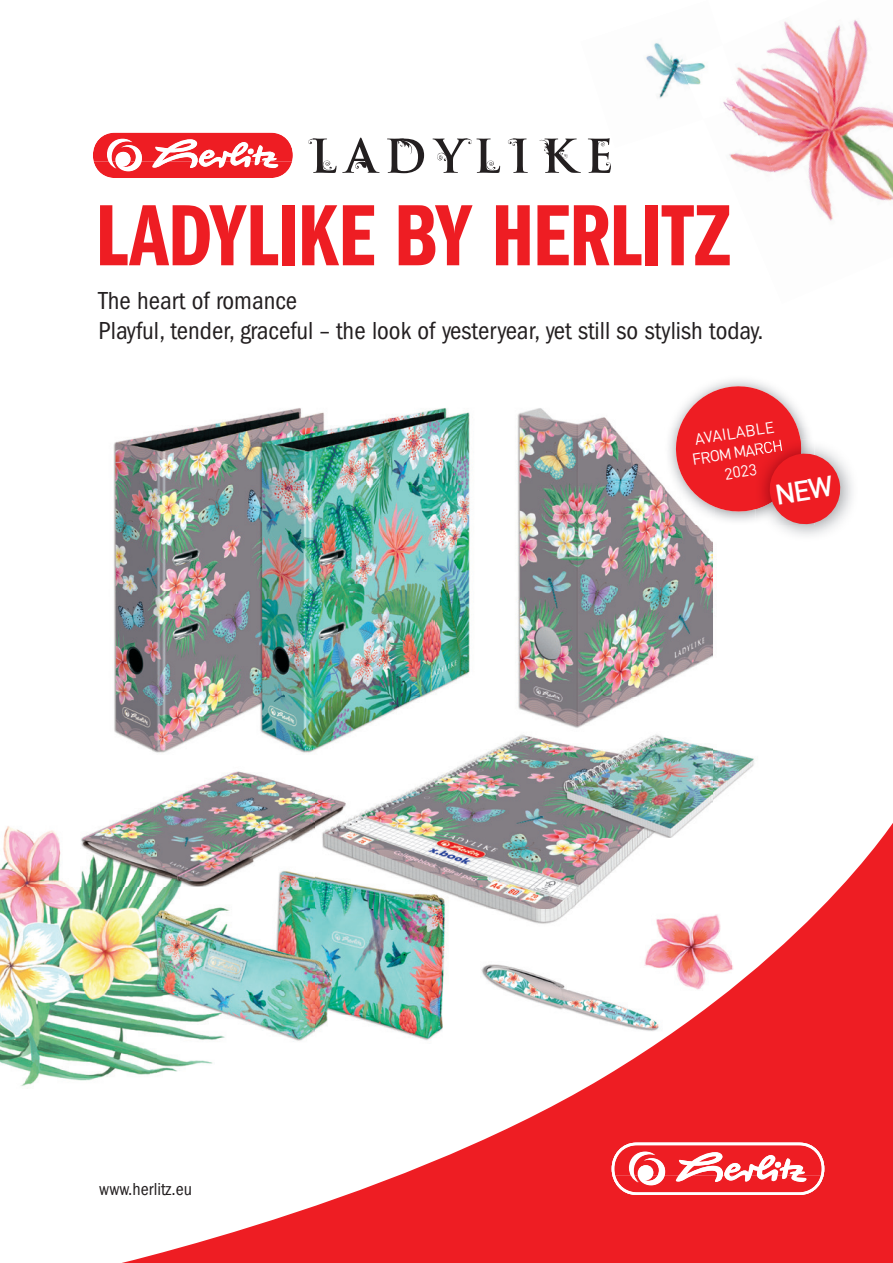
<style>
.page{position:relative;width:893px;height:1263px;background:#fff}
.page>*{position:absolute;margin:0;border:0;box-sizing:border-box;transform-origin:0 0}
.t1{font:90px "Franklin Gothic LT Com Dm Cm";letter-spacing:-.01em;color:#ee1d23}
.t2{font:condensed 25.5px/30.6px "ITC Franklin Gothic Std";color:#231f20}
.t3{font:condensed 18px "ITC Franklin Gothic Std";color:#231f20}
.t4{font:15.75px/19.5px "DIN Pro";color:#fff;text-align:center}
</style>
<div class="page">
<img style="left:113px;top:408px;width:497px;height:289px">
<img style="left:610px;top:423px;width:102px;height:381px">
<img style="left:712px;top:541px;width:42px;height:262px">
<img style="left:114px;top:697px;width:191px;height:89px">
<img style="left:305px;top:697px;width:306px;height:106px">
<img style="left:0;top:786px;width:314px;height:300px">
<img style="left:742px;top:20px;width:151px;height:123px">
<img style="left:729px;top:70px;width:94px;height:103px">
<img style="left:781px;top:143px;width:112px;height:78px">
<img style="left:646px;top:43px;width:34px;height:55px">
<img style="left:680px;top:58px;width:62px;height:61px">
<svg style="left:93px;top:132px;width:200px;height:46px"></svg>
<svg style="left:308px;top:138px;width:303px;height:35px"></svg>
<img style="left:665px;top:380px;width:90px;height:48px">
<img style="left:665px;top:428px;width:6px;height:97px">
<img style="left:68px;top:804px;width:825px;height:459px">
<svg style="left:612px;top:1142px;width:212px;height:53px"></svg>
<svg style="left:671px;top:382px;width:172px;height:145px"></svg>
<h1 class="t1" style="left:95px;top:186px;width:637px">LADYLIKE BY HERLITZ</h1>
<p class="t2" style="left:99px;top:285px;width:666px">The heart of romance<br>Playful, tender, graceful – the look of yesteryear, yet still so stylish today.</p>
<p class="t3" style="left:99px;top:1179px;width:94px">www.herlitz.eu</p>
<p class="t4" style="left:688px;top:430px;width:93px;rotate:-9deg">AVAILABLE<br>FROM MARCH<br>2023</p>
</div>
